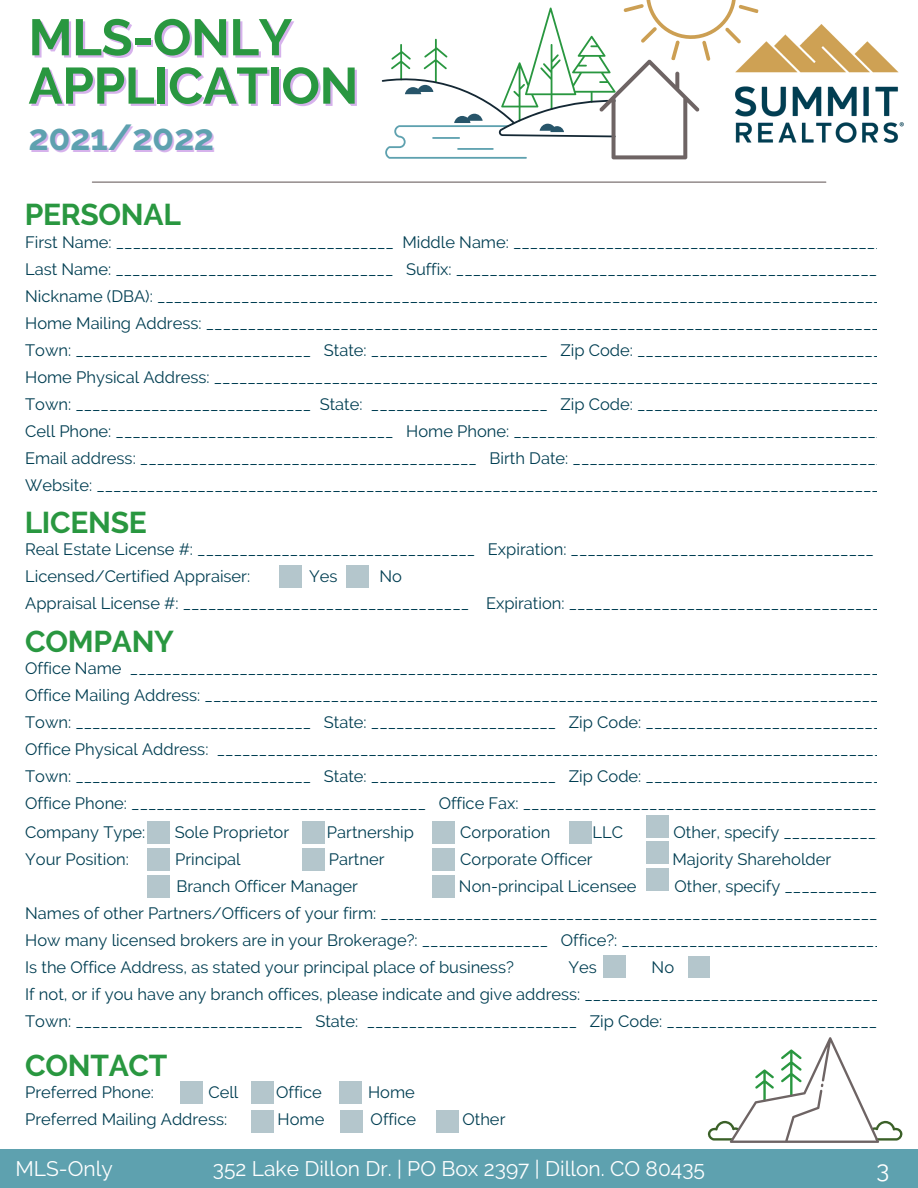
<style>
.page{position:relative;width:918px;height:1188px;background:#fff}
.page>*{position:absolute;margin:0;border:0;box-sizing:border-box;transform-origin:0 0}
.t1{font:700 51px "Raleway";letter-spacing:-.01em;color:#299740}
.t2{font:700 36px "Raleway";letter-spacing:-.01em;color:#5ea1af}
.t3{font:700 30px "Raleway";letter-spacing:-.01em;color:#299740}
.t4{font:24px "Raleway";color:#fff}
.t5{font:21px "Raleway";color:#fff}
.t6{font:16.5px "Raleway";color:#003e52}
</style>
<div class="page">
<div style="left:280px;top:566px;width:22px;height:22px;background:#b4c6cc"></div>
<div style="left:346px;top:566px;width:23px;height:22px;background:#b4c6cc"></div>
<div style="left:147px;top:822px;width:23px;height:22px;background:#b4c6cc"></div>
<div style="left:302px;top:822px;width:23px;height:22px;background:#b4c6cc"></div>
<div style="left:433px;top:822px;width:22px;height:22px;background:#b4c6cc"></div>
<div style="left:569px;top:822px;width:23px;height:22px;background:#b4c6cc"></div>
<div style="left:147px;top:848px;width:23px;height:23px;background:#b4c6cc"></div>
<div style="left:147px;top:875px;width:23px;height:23px;background:#b4c6cc"></div>
<div style="left:302px;top:848px;width:23px;height:23px;background:#b4c6cc"></div>
<div style="left:433px;top:848px;width:22px;height:23px;background:#b4c6cc"></div>
<div style="left:646px;top:868px;width:22px;height:23px;background:#b4c6cc"></div>
<div style="left:646px;top:842px;width:22px;height:22px;background:#b4c6cc"></div>
<div style="left:433px;top:875px;width:22px;height:23px;background:#b4c6cc"></div>
<div style="left:604px;top:956px;width:22px;height:22px;background:#b4c6cc"></div>
<div style="left:180px;top:1081px;width:23px;height:23px;background:#b4c6cc"></div>
<div style="left:251px;top:1081px;width:22px;height:23px;background:#b4c6cc"></div>
<div style="left:339px;top:1081px;width:23px;height:23px;background:#b4c6cc"></div>
<div style="left:251px;top:1110px;width:22px;height:22px;background:#b4c6cc"></div>
<div style="left:340px;top:1110px;width:23px;height:22px;background:#b4c6cc"></div>
<div style="left:437px;top:1110px;width:22px;height:22px;background:#b4c6cc"></div>
<div style="left:646px;top:815px;width:22px;height:22px;background:#b4c6cc"></div>
<div style="left:689px;top:956px;width:21px;height:21px;background:#b4c6cc"></div>
<svg style="left:382px;top:0;width:377px;height:159px"></svg>
<hr style="left:92px;top:182px;width:734px;height:1px;background:#6e6464">
<img style="left:736px;top:24px;width:167px;height:118px">
<div style="left:0;top:1150px;width:918px;height:38px;background:#5ea1af"></div>
<svg style="left:708px;top:1037px;width:194px;height:106px"></svg>
<p class="t1" style="left:28px;top:7px;width:265px">MLS-ONLY</p>
<p class="t1" style="left:28px;top:56px;width:331px">APPLICATION</p>
<p class="t2" style="left:28px;top:116px;width:187px">2021/2022</p>
<p class="t3" style="left:25px;top:197px;width:158px">PERSONAL</p>
<p class="t6" style="left:25px;top:232px;width:860px">First Name: _________________________________ Middle Name: ____________________________________________</p>
<p class="t6" style="left:25px;top:259px;width:862px">Last Name: _________________________________ Suffix: ___________________________________________________</p>
<p class="t6" style="left:25px;top:286px;width:858px">Nickname (DBA): ______________________________________________________________________________________</p>
<p class="t6" style="left:25px;top:313px;width:856px">Home Mailing Address: ________________________________________________________________________________</p>
<p class="t6" style="left:25px;top:340px;width:858px">Town: ____________________________ State: _____________________ Zip Code: _____________________________</p>
<p class="t6" style="left:25px;top:367px;width:856px">Home Physical Address: _______________________________________________________________________________</p>
<p class="t6" style="left:25px;top:394px;width:858px">Town: ____________________________ State: _____________________ Zip Code: _____________________________</p>
<p class="t6" style="left:25px;top:421px;width:861px">Cell Phone: _________________________________ Home Phone: ____________________________________________</p>
<p class="t6" style="left:25px;top:448px;width:861px">Email address: ________________________________________ Birth Date: _____________________________________</p>
<p class="t6" style="left:25px;top:475px;width:865px">Website: ______________________________________________________________________________________________</p>
<p class="t3" style="left:25px;top:505px;width:124px">LICENSE</p>
<p class="t6" style="left:25px;top:540px;width:850px">Real Estate License #: _________________________________ Expiration: ____________________________________</p>
<p class="t6" style="left:25px;top:567px;width:227px">Licensed/Certified Appraiser:</p>
<p class="t6" style="left:309px;top:567px;width:30px">Yes</p>
<p class="t6" style="left:380px;top:567px;width:24px">No</p>
<p class="t6" style="left:25px;top:594px;width:857px">Appraisal License #: __________________________________ Expiration: _____________________________________</p>
<p class="t3" style="left:25px;top:624px;width:150px">COMPANY</p>
<p class="t6" style="left:25px;top:658px;width:865px">Office Name __________________________________________________________________________________________</p>
<p class="t6" style="left:25px;top:685px;width:855px">Office Mailing Address: ________________________________________________________________________________</p>
<p class="t6" style="left:25px;top:712px;width:858px">Town: ____________________________ State: ______________________ Zip Code: ____________________________</p>
<p class="t6" style="left:25px;top:739px;width:859px">Office Physical Address: _______________________________________________________________________________</p>
<p class="t6" style="left:25px;top:766px;width:858px">Town: ____________________________ State: ______________________ Zip Code: ____________________________</p>
<p class="t6" style="left:25px;top:793px;width:861px">Office Phone: ___________________________________ Office Fax: ___________________________________________</p>
<p class="t6" style="left:25px;top:822px;width:122px">Company Type:</p>
<p class="t6" style="left:175px;top:822px;width:116px">Sole Proprietor</p>
<p class="t6" style="left:327px;top:822px;width:89px">Partnership</p>
<p class="t6" style="left:460px;top:822px;width:92px">Corporation</p>
<p class="t6" style="left:593px;top:822px;width:32px">LLC</p>
<p class="t6" style="left:673px;top:822px;width:213px">Other, specify ____________</p>
<p class="t6" style="left:25px;top:849px;width:105px">Your Position:</p>
<p class="t6" style="left:175px;top:849px;width:67px">Principal</p>
<p class="t6" style="left:329px;top:849px;width:57px">Partner</p>
<p class="t6" style="left:460px;top:849px;width:134px">Corporate Officer</p>
<p class="t6" style="left:673px;top:849px;width:160px">Majority Shareholder</p>
<p class="t6" style="left:177px;top:876px;width:183px">Branch Officer Manager</p>
<p class="t6" style="left:459px;top:876px;width:179px">Non-principal Licensee</p>
<p class="t6" style="left:674px;top:876px;width:213px">Other, specify ____________</p>
<p class="t6" style="left:25px;top:903px;width:862px">Names of other Partners/Officers of your firm: ____________________________________________________________</p>
<p class="t6" style="left:25px;top:930px;width:859px">How many licensed brokers are in your Brokerage?: _______________ Office?: _______________________________</p>
<p class="t6" style="left:25px;top:957px;width:490px">Is the Office Address, as stated your principal place of business?</p>
<p class="t6" style="left:569px;top:957px;width:30px">Yes</p>
<p class="t6" style="left:652px;top:957px;width:24px">No</p>
<p class="t6" style="left:25px;top:984px;width:856px">If not, or if you have any branch offices, please indicate and give address: ___________________________________</p>
<p class="t6" style="left:25px;top:1011px;width:854px">Town: ___________________________ State: _________________________ Zip Code: _________________________</p>
<p class="t3" style="left:25px;top:1048px;width:144px">CONTACT</p>
<p class="t6" style="left:25px;top:1083px;width:130px">Preferred Phone:</p>
<p class="t6" style="left:208px;top:1083px;width:31px">Cell</p>
<p class="t6" style="left:276px;top:1083px;width:47px">Office</p>
<p class="t6" style="left:368px;top:1083px;width:48px">Home</p>
<p class="t6" style="left:25px;top:1110px;width:203px">Preferred Mailing Address:</p>
<p class="t6" style="left:278px;top:1110px;width:48px">Home</p>
<p class="t6" style="left:371px;top:1110px;width:47px">Office</p>
<p class="t6" style="left:462px;top:1110px;width:44px">Other</p>
<p class="t5" style="left:15px;top:1157px;width:99px">MLS-Only</p>
<p class="t5" style="left:213px;top:1157px;width:494px">352 Lake Dillon Dr. | PO Box 2397 | Dillon. CO 80435</p>
<p class="t4" style="left:876px;top:1155px;width:14px">3</p>
</div>
